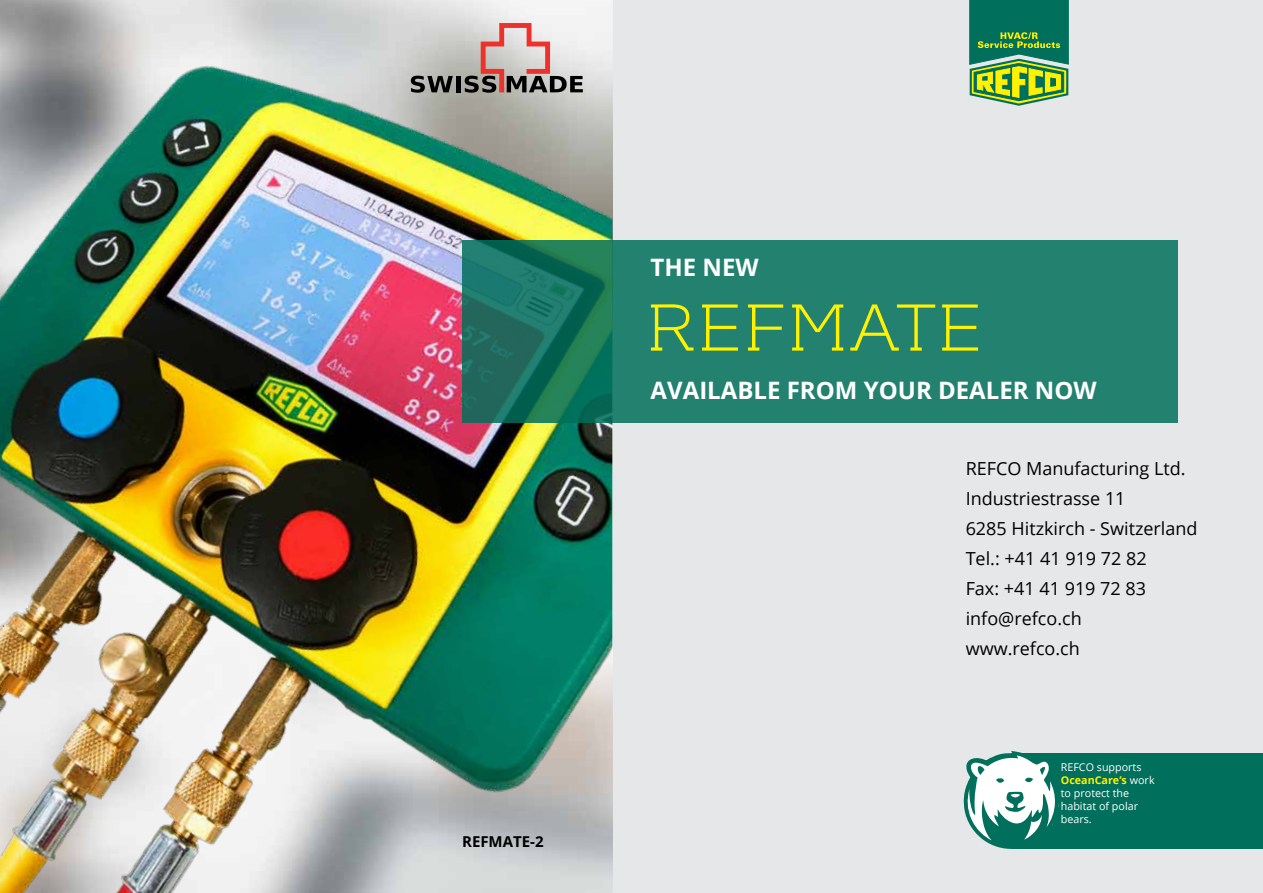
<style>
.page{position:relative;width:1263px;height:893px;background:#fff}
.page>*{position:absolute;margin:0;border:0;box-sizing:border-box;transform-origin:0 0}
.t1{font:300 66px "Kontrapunkt Bob";color:#fff200}
.t2{font:700 24px "Open Sans";color:#fff}
.t3{font:18px/30px "Open Sans";color:#000}
.t4{font:700 15px "Open Sans";color:#000}
.t5{font:10.8px/12.9px "Open Sans";color:#fff}
.s1{font-weight:700;color:#fff200}
</style>
<div class="page">
<div style="left:612px;top:0;width:651px;height:893px;background:#e6e7e8"></div>
<hr style="left:612px;top:458px;width:1px;height:59px;background:#fff200">
<img style="left:0;top:0;width:612px;height:893px">
<svg style="left:969px;top:0;width:100px;height:106px;background:#499456"></svg>
<svg style="left:462px;top:241px;width:716px;height:182px;background:#207d6c"></svg>
<div style="left:1011px;top:753px;width:252px;height:96px;background:#006f5b"></div>
<svg style="left:963px;top:751px;width:96px;height:98px"></svg>
<svg style="left:411px;top:76px;width:42px;height:17px"></svg>
<div style="left:456px;top:76px;width:5px;height:16px;background:#000"></div>
<svg style="left:465px;top:21px;width:118px;height:74px;background:#c2aaa7"></svg>
<p class="t4" style="left:462px;top:831px;width:83px">REFMATE-2</p>
<h2 class="t2" style="left:651px;top:251px;width:110px">THE NEW</h2>
<h1 class="t1" style="left:645px;top:293px;width:339px">REFMATE</h1>
<h2 class="t2" style="left:651px;top:373px;width:448px">AVAILABLE FROM YOUR DEALER NOW</h2>
<p class="t3" style="left:966px;top:453px;width:233px">REFCO Manufacturing Ltd.<br>Industriestrasse 11<br>6285 Hitzkirch - Switzerland<br>Tel.: +41 41 919 72 82<br>Fax: +41 41 919 72 83 info@refco.ch www.refco.ch</p>
<p class="t5" style="left:1061px;top:760px;width:95px">REFCO supports<br><span class="s1">OceanCare’s</span> work to protect the habitat of polar bears.</p>
</div>
